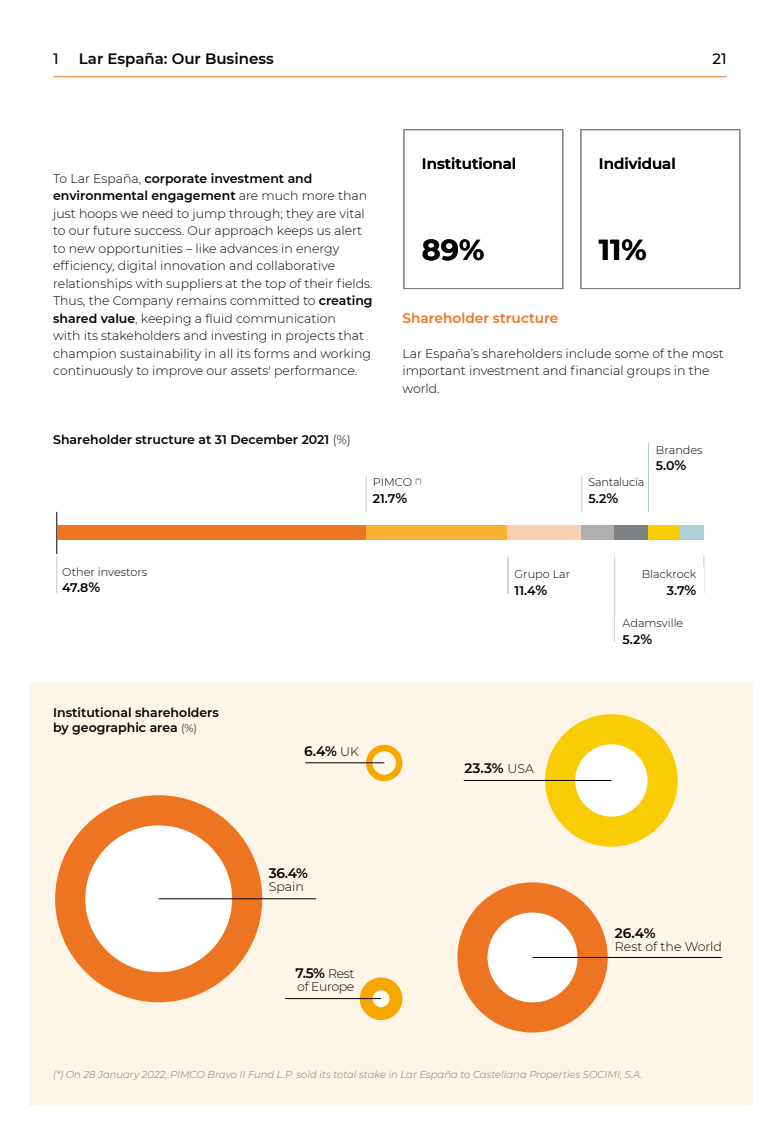
<style>
.page{position:relative;width:780px;height:1134px;background:#fff}
.page>*{position:absolute;margin:0;border:0;box-sizing:border-box;transform-origin:0 0}
.Destacados{font:700 28.75px "Montserrat";color:#000}
.Destacados-2{font:600 15px "Montserrat";color:#000}
.t1{font:500 15px "Montserrat";color:#000}
.t2{font:600 13.75px "Montserrat";color:#000}
._11_Semibold_C1{font:600 13.75px "Montserrat";color:#ed7521}
.Texto_corrido{font:300 12.5px/17.5px "Montserrat";color:#000}
.Titulo_gráfico{font:600 12.5px/15px "Montserrat";color:#000}
.Texto_corrido-2{font:600 12.5px "Montserrat";color:#000}
.Texto_corrido-3{font:300 12.5px "Montserrat";letter-spacing:-.03em;color:#000}
.Texto_corrido-4{font:300 11.25px "Montserrat";color:#000}
.Texto_corrido-5{font:300 11.25px "Montserrat";letter-spacing:-.025em;color:#000}
.legales{font:italic 300 10px "Montserrat";color:#7a7a7a}
.s1{font-weight:600}
.s2{font-weight:300}
.s3{font-size:13.75px}
.s4{font-weight:300;font-size:11.25px}
.s5{font-weight:300;font-size:12.5px}
</style>
<div class="page">
<hr style="left:53px;top:76px;width:673px;height:1px;background:#ed7521">
<hr style="left:57px;top:512px;width:1px;height:42px;background:#000">
<div style="left:34px;top:541px;width:45px;height:68px;background:#fff"></div>
<hr style="left:56px;top:557px;width:1px;height:36px;background:#b8ccd4">
<hr style="left:366px;top:475px;width:1px;height:37px;background:#b8ccd4">
<hr style="left:581px;top:475px;width:1px;height:37px;background:#b8ccd4">
<hr style="left:703px;top:557px;width:1px;height:36px;background:#b8ccd4">
<hr style="left:507px;top:557px;width:1px;height:36px;background:#b8ccd4">
<hr style="left:614px;top:557px;width:1px;height:85px;background:#b8ccd4">
<hr style="left:648px;top:443px;width:1px;height:69px;background:#b8ccd4">
<div style="left:57px;top:525px;width:309px;height:14px;background:#ed7521"></div>
<div style="left:366px;top:525px;width:141px;height:14px;background:#f8b030"></div>
<div style="left:507px;top:525px;width:74px;height:14px;background:#f7d1b0"></div>
<div style="left:581px;top:525px;width:33px;height:14px;background:#afafaf"></div>
<div style="left:614px;top:525px;width:34px;height:14px;background:#7e8183"></div>
<div style="left:648px;top:525px;width:32px;height:14px;background:#facc05"></div>
<div style="left:680px;top:525px;width:24px;height:14px;background:#accfd6"></div>
<div style="left:580px;top:129px;width:160px;height:160px;border:1px solid #7a7a7a"></div>
<div style="left:403px;top:129px;width:160px;height:160px;border:1px solid #7a7a7a"></div>
<div style="left:29px;top:683px;width:723px;height:422px;background:#fdf5e8"></div>
<svg style="left:472px;top:897px;width:120px;height:120px;background:#fadcc8"></svg>
<div style="left:457px;top:882px;width:150px;height:150px;border:30px solid #ed7521;border-radius:50%"></div>
<div style="left:523px;top:938px;width:207px;height:38px;background:#000;opacity:.1"></div>
<hr style="left:532px;top:957px;width:190px;height:1px;background:#000">
<svg style="left:70px;top:810px;width:177px;height:177px;background:#fbe3d3"></svg>
<div style="left:55px;top:795px;width:207px;height:207px;border:30px solid #ed7521;border-radius:50%"></div>
<div style="left:149px;top:879px;width:176px;height:39px;background:#000;opacity:.1"></div>
<hr style="left:159px;top:898px;width:157px;height:1px;background:#000">
<div style="left:360px;top:977px;width:42px;height:43px;border:30px solid #f6a800;border-radius:50%"></div>
<div style="left:276px;top:979px;width:114px;height:38px;background:#000;opacity:.1"></div>
<hr style="left:285px;top:998px;width:96px;height:1px;background:#000">
<svg style="left:560px;top:729px;width:102px;height:103px;background:#fdf1bd"></svg>
<div style="left:545px;top:714px;width:132px;height:133px;border:30px solid #facc05;border-radius:50%"></div>
<div style="left:454px;top:761px;width:166px;height:38px;background:#000;opacity:.1"></div>
<hr style="left:464px;top:780px;width:147px;height:1px;background:#000">
<div style="left:366px;top:745px;width:36px;height:36px;border:30px solid #f6a800;border-radius:50%"></div>
<div style="left:296px;top:743px;width:97px;height:39px;background:#000;opacity:.1"></div>
<hr style="left:305px;top:763px;width:79px;height:1px;background:#000">
<p class="t1" style="left:53px;top:48px;width:7px">1</p>
<p class="Destacados-2" style="left:79px;top:48px;width:196px">Lar España: Our Business</p>
<p class="t1" style="left:712px;top:48px;width:16px">21</p>
<p class="Texto_corrido" style="left:53px;top:169px;width:321px">To Lar España, <span class="s1">corporate investment and environmental engagement</span> are much more than just hoops we need to jump through; they are vital to our future success. Our approach keeps us alert to new opportunities – like advances in energy efficiency, digital innovation and collaborative relationships with suppliers at the top of their fields.<br>Thus, the Company remains committed to <span class="s1">creating shared value</span>, keeping a fluid communication<br>with its stakeholders and investing in projects that champion sustainability in all its forms and working continuously to improve our assets' performance.</p>
<p class="Titulo_gráfico" style="left:53px;top:431px;width:299px">Shareholder structure at 31 December 2021 <span class="s2">(%)</span></p>
<p class="Destacados-2" style="left:422px;top:153px;width:96px">Institutional</p>
<p class="Destacados" style="left:422px;top:229px;width:64px">89%</p>
<p class="Destacados-2" style="left:599px;top:153px;width:78px">Individual</p>
<p class="Destacados" style="left:599px;top:229px;width:49px">11%</p>
<p class="_11_Semibold_C1" style="left:402px;top:308px;width:158px">Shareholder structure</p>
<p class="Texto_corrido" style="left:402px;top:344px;width:323px">Lar España’s shareholders include some of the most important investment and financial groups in the world.</p>
<p class="Texto_corrido-4" style="left:656px;top:442px;width:48px">Brandes</p>
<p class="Texto_corrido-2" style="left:656px;top:457px;width:32px">5.0<span class="s3">%</span></p>
<p class="Texto_corrido-4" style="left:62px;top:564px;width:86px">Other investors</p>
<p class="Texto_corrido-2" style="left:62px;top:579px;width:40px">47.8<span class="s3">%</span></p>
<p class="Titulo_gráfico" style="left:53px;top:704px;width:167px">Institutional shareholders by geographic area <span class="s4">(%)</span></p>
<p class="Texto_corrido-4" style="left:373px;top:475px;width:50px">PIMCO <sup>(*)</sup></p>
<p class="Texto_corrido-2" style="left:373px;top:489px;width:36px">21.7<span class="s3">%</span></p>
<p class="t2" style="left:304px;top:741px;width:56px">6.4% <span class="s5">UK</span></p>
<p class="t2" style="left:269px;top:864px;width:41px">36.4%</p>
<p class="Texto_corrido" style="left:269px;top:877px;width:36px">Spain</p>
<p class="t2" style="left:295px;top:963px;width:60px">7.5% <span class="s5">Rest</span></p>
<p class="Texto_corrido-3" style="left:297px;top:977px;width:59px">of Europe</p>
<p class="Texto_corrido-5" style="left:588px;top:475px;width:57px">Santalucía</p>
<p class="Texto_corrido-2" style="left:588px;top:489px;width:31px">5.2<span class="s3">%</span></p>
<p class="Texto_corrido-4" style="left:514px;top:567px;width:57px">Grupo Lar</p>
<p class="Texto_corrido-2" style="left:514px;top:581px;width:34px">11.4<span class="s3">%</span></p>
<p class="Texto_corrido-4" style="left:641px;top:566px;width:56px">Blackrock</p>
<p class="Texto_corrido-2" style="left:666px;top:581px;width:31px">3.7<span class="s3">%</span></p>
<p class="Texto_corrido-4" style="left:622px;top:615px;width:62px">Adamsville</p>
<p class="Texto_corrido-2" style="left:622px;top:630px;width:31px">5.2<span class="s3">%</span></p>
<p class="t2" style="left:464px;top:759px;width:71px">23.3% <span class="s5">USA</span></p>
<p class="t2" style="left:615px;top:923px;width:42px">26.4%</p>
<p class="Texto_corrido" style="left:615px;top:937px;width:109px">Rest of the World</p>
<p class="legales" style="left:53px;top:1067px;width:591px">(*) On 28 January 2022, PIMCO Bravo II Fund L.P. sold its total stake in Lar España to Castellana Properties SOCIMI, S.A.</p>
</div>
